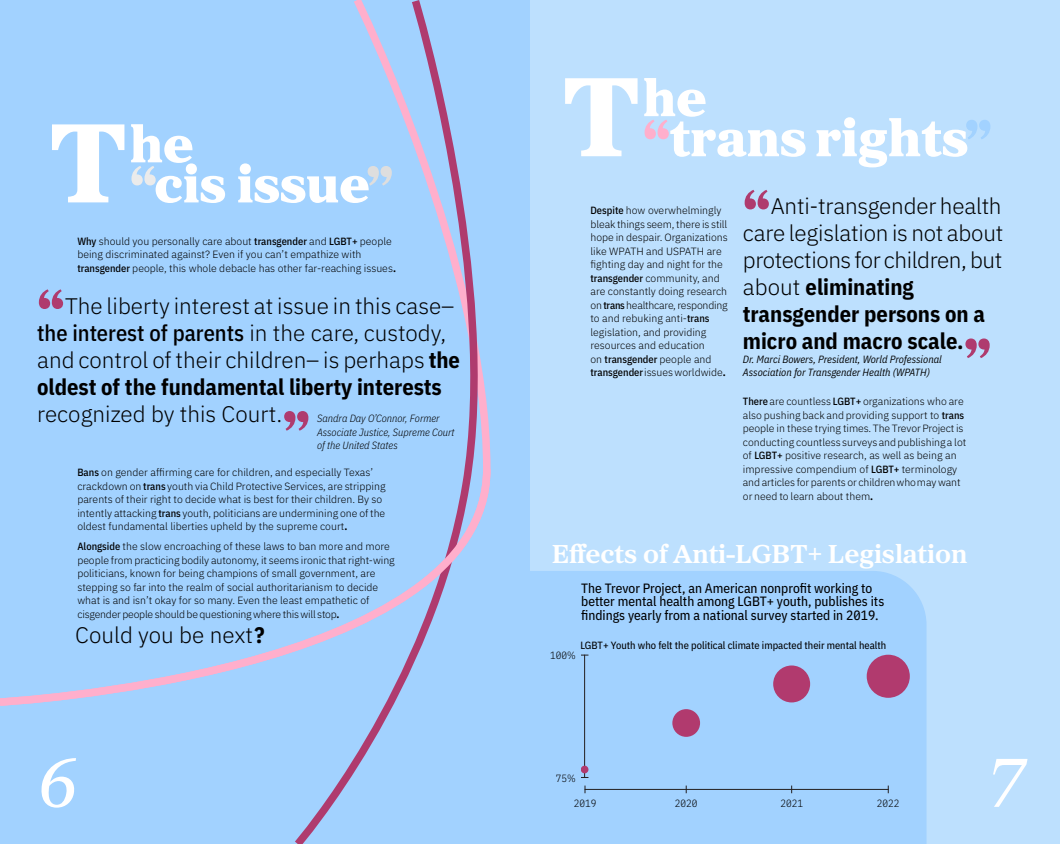
<style>
.page{position:relative;width:1060px;height:844px;background:#fff}
.page>*{position:absolute;margin:0;border:0;box-sizing:border-box;transform-origin:0 0}
.t1{font:italic 72px "Proxima Sera";color:#fff}
.t2{font:900 54px/40px "Proxima Sera";color:#fff}
.t3{font:900 54px "Proxima Sera";color:#af3b6e}
.t4{font:700 27px "Proxima Sera";color:#fff}
.t5{font:300 22.5px/27px "IBM Plex Sans";color:#000;text-align:justify}
.t6{font:700 22.5px/27px "IBM Plex Sans Cond";color:#000}
.t7{font:500 22.5px "IBM Plex Sans Cond";color:#000}
.t8{font:13.5px/13.5px "IBM Plex Sans Cond Text";color:#000}
.t9{font:300 10.5px/13.5px "IBM Plex Sans";color:#000}
.t10{font:italic 10.5px/13.5px "IBM Plex Sans Cond";color:#000}
.t11{font:italic 300 10.5px/13.5px "IBM Plex Sans Cond";color:#000}
.t12{font:10.5px "IBM Plex Sans Cond Text";color:#000}
.t13{font:300 10.5px "IBM Plex Sans Cond";color:#000}
.s1{font-size:117.07px}
.s2{color:#ebebeb}
.s3{color:#dedede}
.s4{font-family:"IBM Plex Sans Cond";font-weight:500}
.s5{font-family:"IBM Plex Sans Cond";font-weight:700}
.s6{font-family:"IBM Plex Sans";font-weight:300}
.s7{color:#ffafcc}
.s8{color:#a2d2ff}
</style>
<div class="page">
<div style="left:0;top:0;width:530px;height:844px;background:#a2d2ff"></div>
<div style="left:530px;top:0;width:530px;height:844px;background:#bde0fe"></div>
<div style="left:530px;top:571px;width:396px;height:273px;background:#a2d2ff"></div>
<svg style="left:295px;top:0;width:196px;height:844px"></svg>
<svg style="left:0;top:462px;width:491px;height:247px"></svg>
<hr style="left:584px;top:789px;width:304px;height:1px;background:#231f20">
<hr style="left:584px;top:655px;width:1px;height:123px;background:#231f20">
<svg style="left:581px;top:765px;width:7px;height:13px"></svg>
<div style="left:672px;top:709px;width:28px;height:28px;background:#b13a6e;border-radius:50%"></div>
<div style="left:773px;top:665px;width:37px;height:37px;background:#b13a6e;border-radius:50%"></div>
<div style="left:867px;top:655px;width:43px;height:43px;background:#b13a6e;border-radius:50%"></div>
<h2 class="t2" style="left:130px;top:122px;width:265px;text-indent:-81px"><span class="s1">T</span>he<br><span class="s2">“</span>cis issue<span class="s3">”</span></h2>
<p class="t9" style="left:77px;top:233px;width:320px"><span class="s4">Why</span> should you personally care about <span class="s4">transgender</span> and <span class="s4">LGBT+</span> people being discriminated against? Even if you can’t empathize with <span class="s4">transgender</span> people, this whole debacle has other far-reaching issues<span class="s5">.</span></p>
<h2 class="t3" style="left:37px;top:263px;width:29px">“</h2>
<h3 class="t5" style="left:65px;top:291px;width:391px">The liberty interest at issue in this case–</h3>
<h3 class="t7" style="left:37px;top:315px;width:410px">the interest of parents <span class="s6">in the care, custody,</span></h3>
<h3 class="t5" style="left:37px;top:345px;width:424px">and control of their children– is perhaps <span class="s5">the</span></h3>
<h3 class="t6" style="left:37px;top:372px;width:406px">oldest of the fundamental liberty interests</h3>
<h3 class="t5" style="left:37px;top:399px;width:247px">recognized by this Court.</h3>
<h2 class="t3" style="left:282px;top:385px;width:29px">”</h2>
<p class="t11" style="left:317px;top:411px;width:139px">Sandra Day O’Connor, Former<br>Associate Justice, Supreme Court of the United States</p>
<p class="t9" style="left:77px;top:465px;width:310px"><span class="s4">Bans</span> on gender affirming care for children, and especially Texas’ crackdown on <span class="s4">trans</span> youth via Child Protective Services, are stripping parents of their right to decide what is best for their children. By so intently attacking <span class="s4">trans</span> youth, politicians are undermining one of the oldest fundamental liberties upheld by the supreme court<span class="s5">.</span></p>
<p class="t9" style="left:77px;top:539px;width:319px"><span class="s4">Alongside</span> the slow encroaching of these laws to ban more and more people from practicing bodily autonomy, it seems ironic that right-wing politicians, known for being champions of small government, are stepping so far into the realm of social authoritarianism to decide what is and isn’t okay for so many. Even the least empathetic of cisgender people should be questioning where this will stop<span class="s5">.</span></p>
<h3 class="t5" style="left:75px;top:619px;width:191px">Could you be next<span class="s5">?</span></h3>
<h2 class="t2" style="left:643px;top:76px;width:351px;text-indent:-81px"><span class="s1">T</span>he<br><span class="s7">“</span>trans rights<span class="s8">”</span></h2>
<p class="t9" style="left:590px;top:203px;width:139px"><span class="s4">Despite</span> how overwhelmingly bleak things seem, there is still hope in despair. Organizations like WPATH and USPATH are fighting day and night for the <span class="s4">transgender</span> community, and are constantly doing research on <span class="s4">trans</span> healthcare, responding to and rebuking anti-<span class="s4">trans </span>legislation, and providing resources and education<br>on <span class="s4">transgender</span> people and <span class="s4">transgender</span> issues worldwide<span class="s5">.</span></p>
<h2 class="t3" style="left:743px;top:164px;width:29px">“</h2>
<h3 class="t5" style="left:743px;top:191px;width:262px;text-indent:28px">Anti-transgender health care legislation is not about protections for children, but</h3>
<h3 class="t6" style="left:743px;top:272px;width:244px"><span class="s6">about</span> eliminating transgender persons on a micro and macro scale.</h3>
<p class="t10" style="left:743px;top:351px;width:200px">Dr. Marci Bowers, President, World Professional<br>Association for Transgender Health (WPATH)</p>
<h2 class="t3" style="left:963px;top:312px;width:29px">”</h2>
<p class="t9" style="left:743px;top:394px;width:225px"><span class="s4">There</span> are countless <span class="s4">LGBT+</span> organizations who are also pushing back and providing support to <span class="s4">trans </span>people in these trying times. The Trevor Project is conducting countless surveys and publishing a lot of <span class="s4">LGBT+</span> positive research, as well as being an impressive compendium of <span class="s4">LGBT+</span> terminology and articles for parents or children who may want or need to learn about them<span class="s5">.</span></p>
<h3 class="t4" style="left:552px;top:532px;width:417px">Effects of Anti-LGBT+ Legislation</h3>
<p class="t8" style="left:581px;top:580px;width:304px">The Trevor Project, an American nonprofit working to better mental health among LGBT+ youth, publishes its findings yearly from a national survey started in 2019.</p>
<p class="t12" style="left:580px;top:637px;width:307px">LGBT+ Youth who felt the political climate impacted their mental health</p>
<p class="t13" style="left:550px;top:647px;width:27px">100%</p>
<h1 class="t1" style="left:37px;top:725px;width:42px">6</h1>
<h1 class="t1" style="left:987px;top:725px;width:37px">7</h1>
<p class="t13" style="left:556px;top:770px;width:21px">75%</p>
<p class="t13" style="left:574px;top:795px;width:24px">2019</p>
<p class="t13" style="left:675px;top:795px;width:24px">2020</p>
<p class="t13" style="left:780px;top:795px;width:24px">2021</p>
<p class="t13" style="left:877px;top:795px;width:24px">2022</p>
</div>
